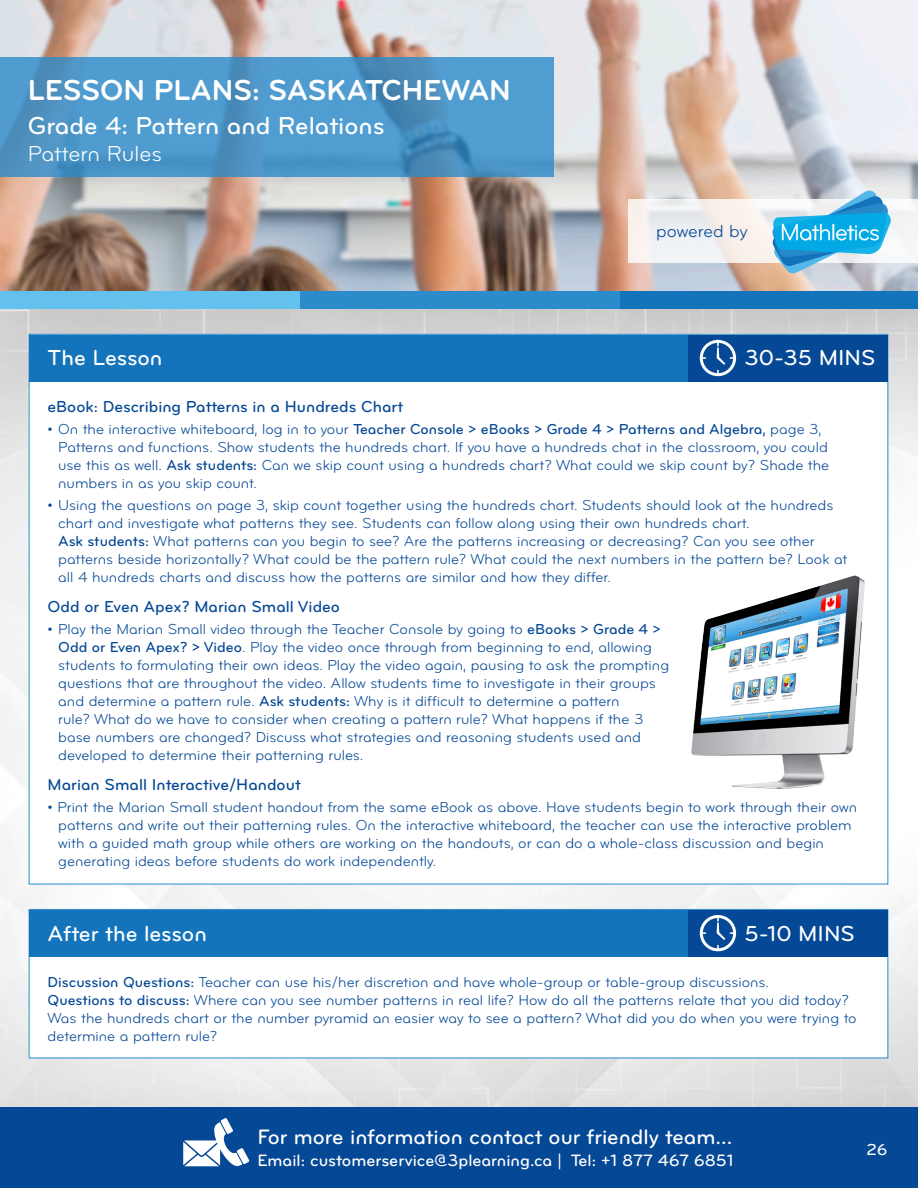
<style>
.page{position:relative;width:918px;height:1188px;background:#fff}
.page>*{position:absolute;margin:0;border:0;box-sizing:border-box;transform-origin:0 0}
.t1{font:30px "Bryant Bold Alternate";color:#fff}
.t2{font:25.5px "Bryant Medium Alternate";color:#fff}
.t3{font:22.5px "Bryant Medium Alternate";color:#fff}
.t4{font:22.5px "Bryant Regular Alternate";letter-spacing:-.01em;color:#fff}
.t5{font:21.75px "Bryant Medium Alternate";color:#fff}
.t6{font:18px "Bryant Regular Alternate";letter-spacing:-.005em;color:#054895}
.t7{font:17.1px "Bryant Medium Alternate";color:#fff}
.t8{font:16.5px "Bryant Medium Alternate";color:#054895}
.t9{font:16.5px "Bryant Medium Alternate";color:#fff}
.t10{font:15px/18px "Bryant Regular Alternate";color:#054895}
.t11{font:15px "Bryant Medium Alternate";color:#054895}
.s1{font-family:"Bryant Regular Alternate"}
.s2{font-family:"Bryant Medium Alternate"}
</style>
<div class="page">
<img style="left:0;top:0;width:918px;height:291px">
<img style="left:0;top:308px;width:918px;height:799px">
<div style="left:619px;top:291px;width:299px;height:17px;background:#1374bb"></div>
<svg style="left:629px;top:199px;width:289px;height:64px;fill:#f5f2f1"></svg>
<svg style="left:772px;top:189px;width:119px;height:85px"></svg>
<div style="left:0;top:291px;width:300px;height:17px;background:#64c0ec"></div>
<div style="left:300px;top:291px;width:319px;height:17px;background:#2c8bcb"></div>
<div style="left:0;top:1107px;width:918px;height:81px;background:#054895"></div>
<svg style="left:183px;top:1118px;width:66px;height:48px"></svg>
<svg style="left:0;top:57px;width:554px;height:119px;background:#4d96c9"></svg>
<div style="left:29px;top:334px;width:859px;height:550px;background:#fff;border:1px solid #2c8bcb"></div>
<div style="left:29px;top:335px;width:700px;height:46px;background:#1374bb"></div>
<div style="left:29px;top:909px;width:859px;height:149px;background:#fff;border:1px solid #2c8bcb"></div>
<div style="left:29px;top:910px;width:700px;height:47px;background:#1374bb"></div>
<img style="left:691px;top:575px;width:174px;height:214px">
<div style="left:688px;top:335px;width:200px;height:46px;background:#054895"></div>
<svg style="left:700px;top:340px;width:36px;height:36px"></svg>
<div style="left:688px;top:910px;width:200px;height:47px;background:#054895"></div>
<svg style="left:700px;top:915px;width:36px;height:36px"></svg>
<h1 class="t1" style="left:28px;top:72px;width:485px">LESSON PLANS: SASKATCHEWAN</h1>
<h2 class="t2" style="left:28px;top:110px;width:358px">Grade 4: Pattern and Relations</h2>
<h3 class="t4" style="left:28px;top:140px;width:136px">Pattern Rules</h3>
<h3 class="t3" style="left:48px;top:344px;width:116px">The Lesson</h3>
<p class="t6" style="left:656px;top:221px;width:93px">powered by</p>
<h3 class="t3" style="left:745px;top:344px;width:132px">30-35 MINS</h3>
<p class="t8" style="left:48px;top:396px;width:357px">eBook: Describing Patterns in a Hundreds Chart</p>
<p class="t11" style="left:48px;top:420px;width:775px"><span class="s1">• On the interactive whiteboard, log in to your</span> Teacher Console &gt; eBooks &gt; Grade 4 &gt; Patterns and Algebra, <span class="s1">page 3,</span></p>
<p class="t10" style="left:58px;top:438px;width:773px;text-align:justify">Patterns and functions. Show students the hundreds chart. If you have a hundreds chat in the classroom, you could use this as well. <span class="s2">Ask students:</span> Can we skip count using a hundreds chart? What could we skip count by? Shade the numbers in as you skip count.</p>
<p class="t10" style="left:58px;top:497px;width:791px;text-indent:-11px">• Using the questions on page 3, skip count together using the hundreds chart. Students should look at the hundreds chart and investigate what patterns they see. Students can follow along using their own hundreds chart.<br><span class="s2">Ask students:</span> What patterns can you begin to see? Are the patterns increasing or decreasing? Can you see other patterns beside horizontally? What could be the pattern rule? What could the next numbers in the pattern be? Look at all 4 hundreds charts and discuss how the patterns are similar and how they differ.</p>
<p class="t8" style="left:48px;top:597px;width:294px">Odd or Even Apex? Marian Small Video</p>
<p class="t10" style="left:58px;top:620px;width:612px;text-indent:-11px">• Play the Marian Small video through the Teacher Console by going to <span class="s2">eBooks &gt; Grade 4 &gt; Odd or Even Apex? &gt; Video</span>. Play the video once through from beginning to end, allowing students to formulating their own ideas. Play the video again, pausing to ask the prompting questions that are throughout the video. Allow students time to investigate in their groups and determine a pattern rule. <span class="s2">Ask students:</span> Why is it difficult to determine a pattern<br>rule? What do we have to consider when creating a pattern rule? What happens if the 3 base numbers are changed? Discuss what strategies and reasoning students used and developed to determine their patterning rules.</p>
<p class="t8" style="left:48px;top:774px;width:255px">Marian Small Interactive/Handout</p>
<p class="t10" style="left:58px;top:798px;width:800px;text-indent:-11px">• Print the Marian Small student handout from the same eBook as above. Have students begin to work through their own patterns and write out their patterning rules. On the interactive whiteboard, the teacher can use the interactive problem with a guided math group while others are working on the handouts, or can do a whole-class discussion and begin generating ideas before students do work independently.</p>
<h3 class="t3" style="left:48px;top:919px;width:161px">After the lesson</h3>
<h3 class="t3" style="left:745px;top:919px;width:112px">5-10 MINS</h3>
<p class="t10" style="left:48px;top:974px;width:811px"><span class="s2">Discussion Questions:</span> Teacher can use his/her discretion and have whole-group or table-group discussions.<br><span class="s2">Questions to discuss:</span> Where can you see number patterns in real life? How do all the patterns relate that you did today?<br>Was the hundreds chart or the number pyramid an easier way to see a pattern? What did you do when you were trying to determine a pattern rule?</p>
<h3 class="t5" style="left:257px;top:1124px;width:477px">For more information contact our friendly team…</h3>
<p class="t7" style="left:257px;top:1150px;width:478px">Email: customerservice@3plearning.ca | Tel: +1 877 467 6851</p>
<p class="t9" style="left:867px;top:1140px;width:22px">26</p>
</div>
